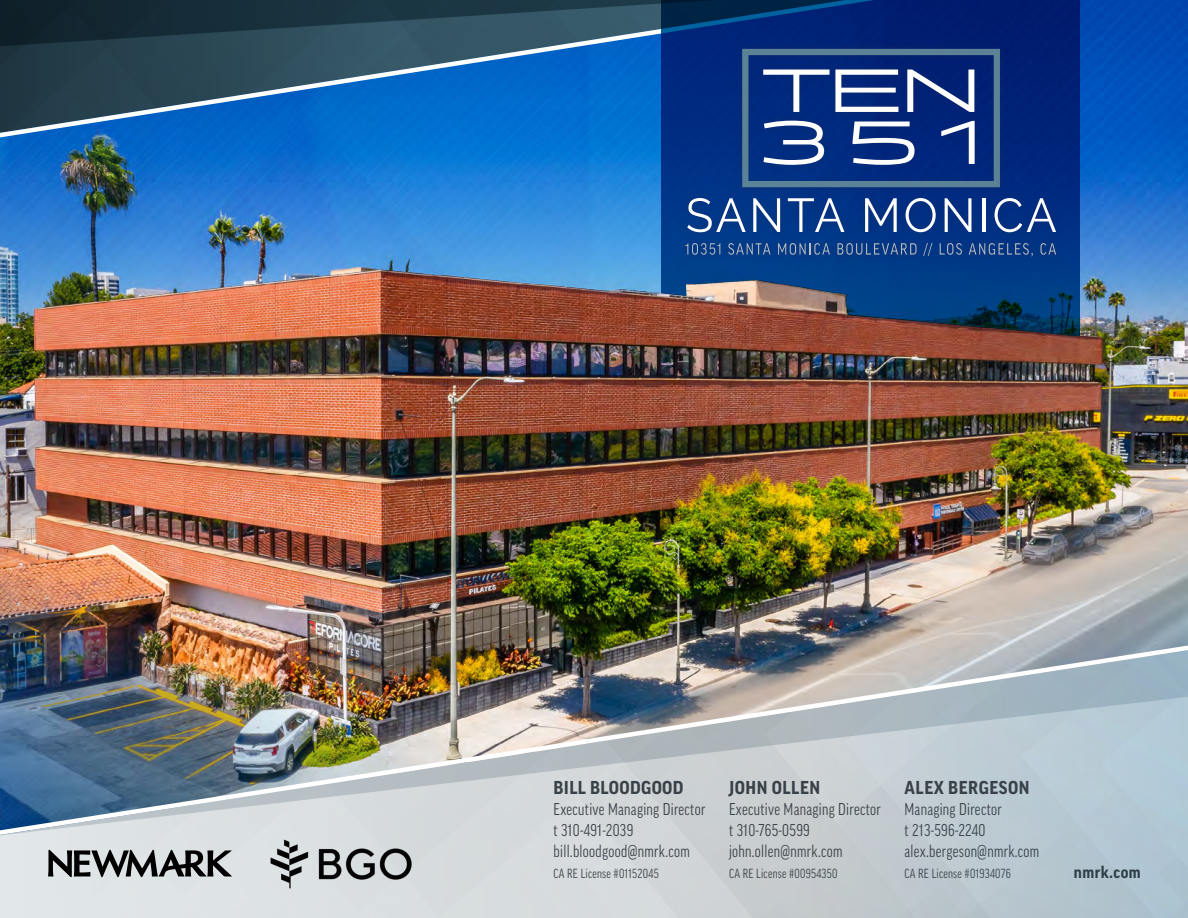
<style>
.page{position:relative;width:1188px;height:918px;background:#fff}
.page>*{position:absolute;margin:0;border:0;box-sizing:border-box;transform-origin:0 0}
.t1{font:700 18px "Good Pro";letter-spacing:.03em;color:#384147;scale:.95 1}
.t2{font:condensed 16.5px/21px "Good Pro";letter-spacing:.02em;color:#384147;scale:.95 1}
.t3{font:700 16.5px "Good Pro";letter-spacing:.03em;color:#2e3e47;scale:.95 1}
.t4{font:condensed 12.75px "Good Pro";letter-spacing:.02em;color:#384147;scale:.95 1}
</style>
<div class="page">
<img style="left:0;top:0;width:1188px;height:840px">
<svg style="left:41px;top:850px;width:191px;height:27px;background:#7a7c7d"></svg>
<img style="left:662px;top:0;width:418px;height:392px">
<div style="left:678px;top:41px;width:386px;height:223px;background:#1b2c65;opacity:.4"></div>
<svg style="left:687px;top:198px;width:59px;height:34px"></svg>
<svg style="left:753px;top:198px;width:27px;height:34px"></svg>
<svg style="left:788px;top:198px;width:56px;height:34px;background:#38609e"></svg>
<svg style="left:865px;top:198px;width:32px;height:34px"></svg>
<svg style="left:906px;top:198px;width:30px;height:34px"></svg>
<svg style="left:945px;top:198px;width:26px;height:34px"></svg>
<hr style="left:982px;top:198px;width:4px;height:34px;background:#fff">
<svg style="left:995px;top:198px;width:61px;height:34px"></svg>
<svg style="left:0;top:0;width:1003px;height:190px;background:#1a528f"></svg>
<svg style="left:685px;top:243px;width:35px;height:12px"></svg>
<svg style="left:728px;top:243px;width:43px;height:12px"></svg>
<svg style="left:778px;top:243px;width:52px;height:12px"></svg>
<svg style="left:838px;top:243px;width:79px;height:12px"></svg>
<svg style="left:923px;top:243px;width:9px;height:13px"></svg>
<svg style="left:940px;top:243px;width:22px;height:12px"></svg>
<svg style="left:969px;top:243px;width:64px;height:13px"></svg>
<svg style="left:1041px;top:243px;width:15px;height:12px"></svg>
<img style="left:270px;top:837px;width:142px;height:54px">
<p class="t1" style="left:554px;top:777px;width:138px">BILL BLOODGOOD</p>
<p class="t2" style="left:554px;top:798px;width:162px">Executive Managing Director t 310-491-2039 bill.bloodgood@nmrk.com</p>
<p class="t4" style="left:554px;top:866px;width:112px">CA RE License #01152045</p>
<p class="t1" style="left:729px;top:777px;width:97px">JOHN OLLEN</p>
<p class="t2" style="left:729px;top:798px;width:162px">Executive Managing Director t 310-765-0599 john.ollen@nmrk.com</p>
<p class="t4" style="left:729px;top:866px;width:116px">CA RE License #00954350</p>
<p class="t3" style="left:1074px;top:862px;width:72px">nmrk.com</p>
<p class="t1" style="left:905px;top:777px;width:133px">ALEX BERGESON</p>
<p class="t2" style="left:904px;top:798px;width:143px">Managing Director<br>t 213-596-2240 alex.bergeson@nmrk.com</p>
<p class="t4" style="left:904px;top:866px;width:113px">CA RE License #01934076</p>
</div>
